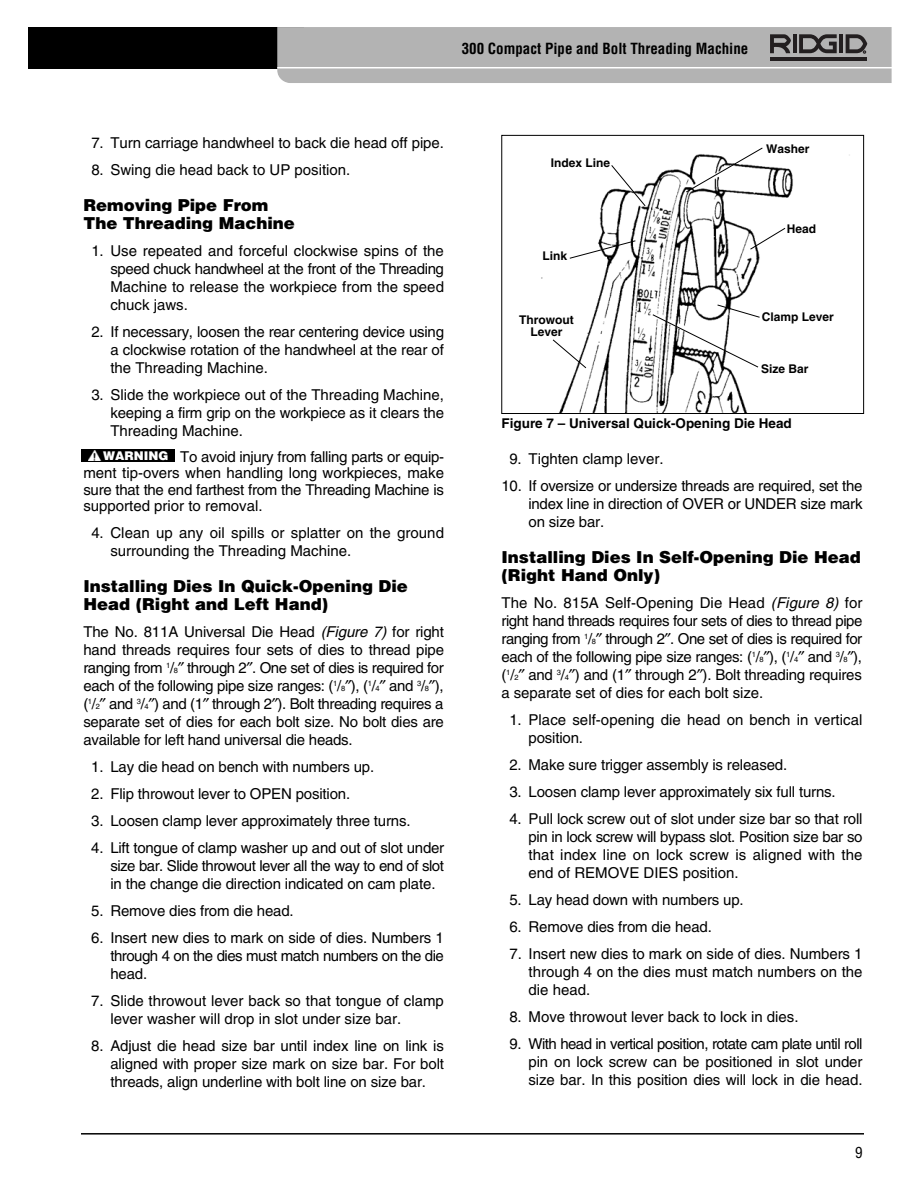
<style>
.page{position:relative;width:918px;height:1188px;background:#fff}
.page>*{position:absolute;margin:0;border:0;box-sizing:border-box;transform-origin:0 0}
.t1{font:900 16.5px/18px "Helvetica";color:#000}
.t2{font:15px/18px "Helvetica";letter-spacing:-.01em;color:#000;text-align:justify}
.t3{font:700 condensed 15px "Helvetica";color:#000}
.t4{font:condensed 15px "Helvetica";color:#000}
.t5{font:700 13.5px "Helvetica";color:#000}
.t6{font:700 12px/12px "Helvetica";color:#000;text-align:center}
.t7{font:900 12px "Helvetica";color:#fff}
.s1{font-style:italic}
.s2{font-size:7.5px}
</style>
<div class="page">
<hr style="left:81px;top:1133px;width:783px;height:2px;background:#000">
<div style="left:28px;top:27px;width:276px;height:41px;background:#000"></div>
<svg style="left:277px;top:27px;width:615px;height:56px;background:#afafaf"></svg>
<div style="left:81px;top:450px;width:94px;height:12px;background:#000"></div>
<svg style="left:89px;top:450px;width:13px;height:11px"></svg>
<img style="left:541px;top:154px;width:309px;height:258px">
<div style="left:501px;top:135px;width:363px;height:279px;border:1px solid #000"></div>
<svg style="left:611px;top:164px;width:35px;height:43px"></svg>
<svg style="left:685px;top:147px;width:78px;height:46px"></svg>
<svg style="left:749px;top:227px;width:37px;height:23px"></svg>
<svg style="left:569px;top:240px;width:67px;height:19px"></svg>
<svg style="left:552px;top:339px;width:35px;height:30px"></svg>
<svg style="left:652px;top:304px;width:109px;height:64px"></svg>
<p class="t3" style="left:462px;top:42px;width:288px">300 Compact Pipe and Bolt Threading Machine</p>
<p class="t2" style="left:91px;top:135px;width:354px">7. Turn carriage handwheel to back die head off pipe.</p>
<p class="t2" style="left:91px;top:162px;width:261px">8. Swing die head back to UP position.</p>
<p class="t1" style="left:83px;top:198px;width:213px">Removing Pipe From<br>The Threading Machine</p>
<p class="t2" style="left:110px;top:243px;width:335px;text-indent:-19px">1. Use repeated and forceful clockwise spins of the speed chuck handwheel at the front of the Threading Machine to release the workpiece from the speed chuck jaws.</p>
<p class="t2" style="left:110px;top:324px;width:335px;text-indent:-19px">2. If necessary, loosen the rear centering device using a clockwise rotation of the handwheel at the rear of the Threading Machine.</p>
<p class="t2" style="left:110px;top:387px;width:335px;text-indent:-19px">3. Slide the workpiece out of the Threading Machine, keeping a firm grip on the workpiece as it clears the Threading Machine.</p>
<p class="t2" style="left:83px;top:450px;width:362px;line-height:16.5px;text-indent:97px">To avoid injury from falling parts or equip&shy;ment tip-overs when handling long workpieces, make sure that the end farthest from the Threading Machine is supported prior to removal.</p>
<p class="t2" style="left:110px;top:525px;width:335px;text-indent:-19px">4. Clean up any oil spills or splatter on the ground surrounding the Threading Machine.</p>
<p class="t1" style="left:83px;top:579px;width:326px">Installing Dies In Quick-Opening Die<br>Head (Right and Left Hand)</p>
<p class="t2" style="left:83px;top:624px;width:362px">The No. 811A Universal Die Head <span class="s1">(Figure 7)</span> for right hand threads requires four sets of dies to thread pipe ranging from <sup>1</sup>/<span class="s2">8</span> through 2 . One set of dies is required for each of the following pipe size ranges: (<sup>1</sup>/<span class="s2">8</span> ), (<sup>1</sup>/<span class="s2">4</span> and <sup>3</sup>/<span class="s2">8</span> ), (<sup>1</sup>/<span class="s2">2</span> and <sup>3</sup>/<span class="s2">4</span> ) and (1 through 2 ). Bolt threading requires a separate set of dies for each bolt size. No bolt dies are available for left hand universal die heads.</p>
<p class="t2" style="left:91px;top:759px;width:285px">1. Lay die head on bench with numbers up.</p>
<p class="t2" style="left:91px;top:786px;width:260px">2. Flip throwout lever to OPEN position.</p>
<p class="t2" style="left:91px;top:813px;width:321px">3. Loosen clamp lever approximately three turns.</p>
<p class="t2" style="left:110px;top:840px;width:335px;text-indent:-19px">4. Lift tongue of clamp washer up and out of slot under size bar. Slide throwout lever all the way to end of slot in the change die direction indicated on cam plate.</p>
<p class="t2" style="left:91px;top:903px;width:204px">5. Remove dies from die head.</p>
<p class="t2" style="left:110px;top:930px;width:335px;text-indent:-19px">6. Insert new dies to mark on side of dies. Numbers 1 through 4 on the dies must match numbers on the die head.</p>
<p class="t2" style="left:110px;top:993px;width:335px;text-indent:-19px">7. Slide throwout lever back so that tongue of clamp lever washer will drop in slot under size bar.</p>
<p class="t2" style="left:110px;top:1038px;width:335px;text-indent:-19px">8. Adjust die head size bar until index line on link is aligned with proper size mark on size bar. For bolt threads, align underline with bolt line on size bar.</p>
<p class="t7" style="left:103px;top:451px;width:67px">WARNING</p>
<p class="t6" style="left:551px;top:158px;width:61px">Index Line</p>
<p class="t6" style="left:543px;top:251px;width:26px">Link</p>
<p class="t6" style="left:519px;top:315px;width:56px">Throwout<br>Lever</p>
<p class="t6" style="left:766px;top:144px;width:45px">Washer</p>
<p class="t6" style="left:787px;top:224px;width:31px">Head</p>
<p class="t6" style="left:762px;top:312px;width:74px">Clamp Lever</p>
<p class="t6" style="left:761px;top:363px;width:49px">Size Bar</p>
<p class="t5" style="left:502px;top:418px;width:292px">Figure 7 – Universal Quick-Opening Die Head</p>
<p class="t2" style="left:509px;top:451px;width:156px">9. Tighten clamp lever.</p>
<p class="t2" style="left:529px;top:478px;width:335px;text-indent:-27px">10. If oversize or undersize threads are required, set the index line in direction of OVER or UNDER size mark on size bar.</p>
<p class="t1" style="left:502px;top:550px;width:361px">Installing Dies In Self-Opening Die Head (Right Hand Only)</p>
<p class="t2" style="left:502px;top:595px;width:362px">The No. 815A Self-Opening Die Head <span class="s1">(Figure 8)</span> for right hand threads requires four sets of dies to thread pipe ranging from <sup>1</sup>/<span class="s2">8</span> through 2 . One set of dies is required for each of the following pipe size ranges: (<sup>1</sup>/<span class="s2">8</span> ), (<sup>1</sup>/<span class="s2">4</span> and <sup>3</sup>/<span class="s2">8</span> ), (<sup>1</sup>/<span class="s2">2</span> and <sup>3</sup>/<span class="s2">4</span> ) and (1 through 2 ). Bolt threading requires a separate set of dies for each bolt size.</p>
<p class="t2" style="left:529px;top:712px;width:335px;text-indent:-19px">1. Place self-opening die head on bench in vertical position.</p>
<p class="t2" style="left:509px;top:757px;width:279px">2. Make sure trigger assembly is released.</p>
<p class="t2" style="left:509px;top:784px;width:328px">3. Loosen clamp lever approximately six full turns.</p>
<p class="t2" style="left:529px;top:811px;width:335px;text-indent:-19px">4. Pull lock screw out of slot under size bar so that roll pin in lock screw will bypass slot. Position size bar so that index line on lock screw is aligned with the end of REMOVE DIES position.</p>
<p class="t2" style="left:509px;top:892px;width:236px">5. Lay head down with numbers up.</p>
<p class="t2" style="left:509px;top:919px;width:204px">6. Remove dies from die head.</p>
<p class="t2" style="left:529px;top:946px;width:335px;text-indent:-19px">7. Insert new dies to mark on side of dies. Numbers 1 through 4 on the dies must match numbers on the die head.</p>
<p class="t2" style="left:509px;top:1009px;width:291px">8. Move throwout lever back to lock in dies.</p>
<p class="t2" style="left:529px;top:1036px;width:335px;text-indent:-19px">9. With head in vertical position, rotate cam plate until roll pin on lock screw can be positioned in slot under size bar. In this position dies will lock in die head.</p>
<p class="t4" style="left:855px;top:1147px;width:9px">9</p>
</div>
